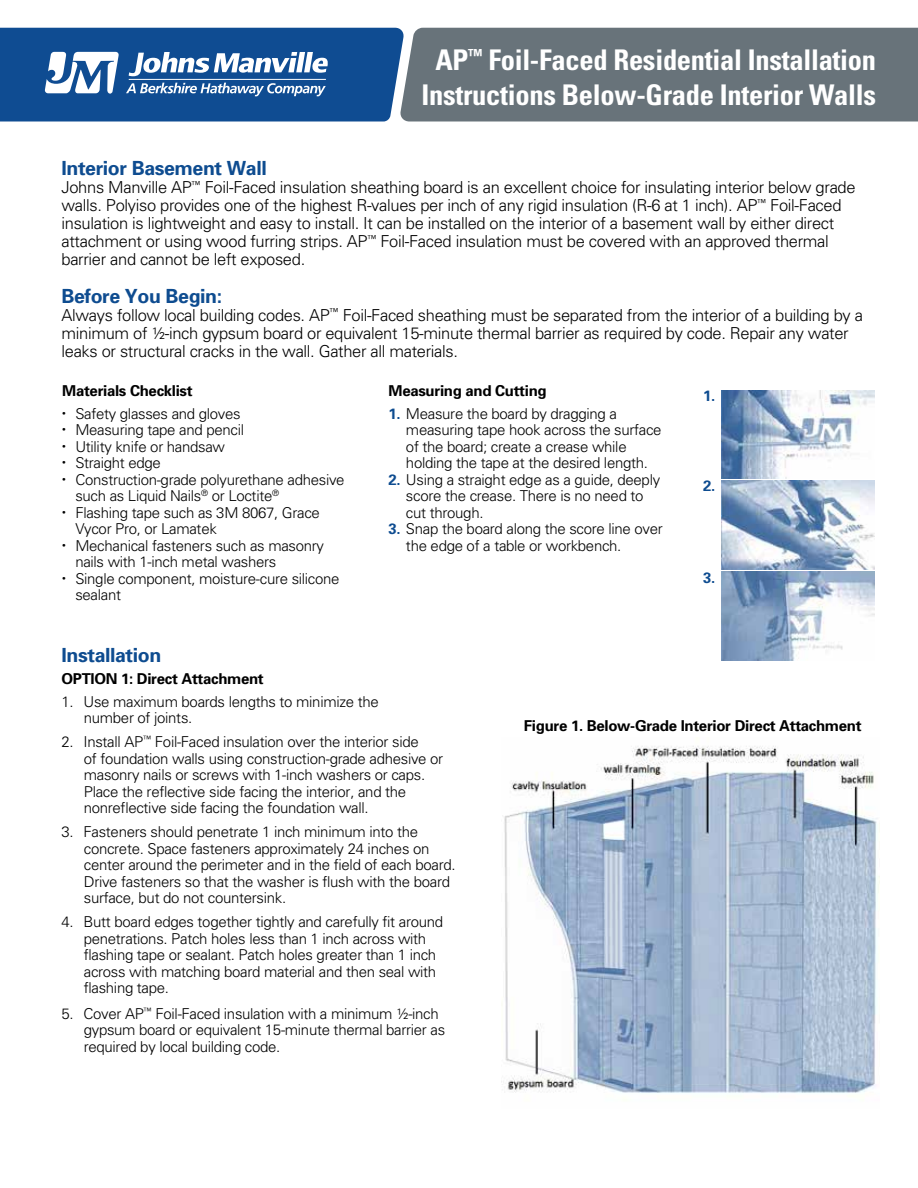
<style>
.page{position:relative;width:918px;height:1188px;background:#fff}
.page>*{position:absolute;margin:0;border:0;box-sizing:border-box;transform-origin:0 0}
.t1{font:700 condensed 28.5px/34.2px "Univers";letter-spacing:-.01em;color:#fff;text-align:center}
.t2{font:700 19.5px "Univers";letter-spacing:-.02em;color:#0e4c90}
.t3{font:300 16.5px/18px "Univers";letter-spacing:-.02em;color:#000}
.t4{font:300 15px/16.5px "Univers";letter-spacing:-.02em;color:#000}
.t5{font:700 15px "Univers";letter-spacing:-.02em;color:#000}
.t6{font:700 15px "Univers";color:#0e4c90}
.s1{font-weight:700;color:#0e4c90}
</style>
<div class="page">
<img style="left:502px;top:746px;width:378px;height:347px">
<div style="left:404px;top:28px;width:514px;height:94px;background:#68737a"></div>
<svg style="left:0;top:28px;width:404px;height:94px;background:#3165a1"></svg>
<hr style="left:129px;top:79px;width:197px;height:1px;background:#fff">
<img style="left:722px;top:390px;width:153px;height:89px">
<img style="left:722px;top:481px;width:153px;height:88px">
<img style="left:722px;top:572px;width:153px;height:88px">
<h1 class="t1" style="left:421px;top:43px;width:456px">AP<sup>™</sup> Foil-Faced Residential Installation<br>Instructions Below-Grade Interior Walls</h1>
<h2 class="t2" style="left:62px;top:156px;width:207px">Interior Basement Wall</h2>
<p class="t3" style="left:62px;top:178px;width:796px">Johns Manville AP<sup>™</sup> Foil-Faced insulation sheathing board is an excellent choice for insulating interior below grade walls. Polyiso provides one of the highest R-values per inch of any rigid insulation (R-6 at 1 inch). AP<sup>™</sup> Foil-Faced insulation is lightweight and easy to install. It can be installed on the interior of a basement wall by either direct attachment or using wood furring strips. AP<sup>™</sup> Foil-Faced insulation must be covered with an approved thermal barrier and cannot be left exposed.</p>
<h2 class="t2" style="left:62px;top:284px;width:162px">Before You Begin:</h2>
<p class="t3" style="left:62px;top:306px;width:803px">Always follow local building codes. AP<sup>™</sup> Foil-Faced sheathing must be separated from the interior of a building by a minimum of ½-inch gypsum board or equivalent 15-minute thermal barrier as required by code. Repair any water leaks or structural cracks in the wall. Gather all materials.</p>
<p class="t5" style="left:62px;top:382px;width:132px">Materials Checklist</p>
<p class="t4" style="left:62px;top:405px;width:180px"><sup>•</sup> Safety glasses and gloves</p>
<p class="t4" style="left:62px;top:422px;width:183px"><sup>•</sup> Measuring tape and pencil</p>
<p class="t4" style="left:62px;top:438px;width:164px"><sup>•</sup> Utility knife or handsaw</p>
<p class="t4" style="left:62px;top:455px;width:100px"><sup>•</sup> Straight edge</p>
<p class="t4" style="left:75px;top:471px;width:271px;text-indent:-13px"><sup>•</sup> Construction-grade polyurethane adhesive such as Liquid Nails<sup>®</sup> or Loctite<sup>®</sup></p>
<p class="t4" style="left:75px;top:504px;width:246px;text-indent:-13px"><sup>•</sup> Flashing tape such as 3M 8067, Grace<br>Vycor Pro, or Lamatek</p>
<p class="t4" style="left:75px;top:537px;width:250px;text-indent:-13px"><sup>•</sup> Mechanical fasteners such as masonry nails with 1-inch metal washers</p>
<p class="t4" style="left:75px;top:570px;width:266px;text-indent:-13px"><sup>•</sup> Single component, moisture-cure silicone sealant</p>
<p class="t5" style="left:389px;top:382px;width:160px">Measuring and Cutting</p>
<p class="t4" style="left:406px;top:405px;width:257px;text-indent:-17px"><span class="s1">1.</span> Measure the board by dragging a measuring tape hook across the surface of the board; create a crease while holding the tape at the desired length.</p>
<p class="t4" style="left:406px;top:471px;width:256px;text-indent:-17px"><span class="s1">2.</span> Using a straight edge as a guide, deeply score the crease. There is no need to cut through.</p>
<p class="t4" style="left:406px;top:521px;width:258px;text-indent:-17px"><span class="s1">3.</span> Snap the board along the score line over the edge of a table or workbench.</p>
<p class="t6" style="left:703px;top:386px;width:14px">1.</p>
<p class="t6" style="left:703px;top:477px;width:14px">2.</p>
<p class="t6" style="left:703px;top:568px;width:14px">3.</p>
<h2 class="t2" style="left:62px;top:643px;width:101px">Installation</h2>
<p class="t5" style="left:62px;top:670px;width:204px">OPTION 1: Direct Attachment</p>
<p class="t4" style="left:84px;top:693px;width:296px;text-indent:-22px">1. Use maximum boards lengths to minimize the number of joints.</p>
<p class="t4" style="left:84px;top:734px;width:361px;text-indent:-22px">2. Install AP<sup>™</sup> Foil-Faced insulation over the interior side<br>of foundation walls using construction-grade adhesive or masonry nails or screws with 1-inch washers or caps.<br>Place the reflective side facing the interior, and the nonreflective side facing the foundation wall.</p>
<p class="t4" style="left:84px;top:824px;width:373px;text-indent:-22px">3. Fasteners should penetrate 1 inch minimum into the concrete. Space fasteners approximately 24 inches on center around the perimeter and in the field of each board.<br>Drive fasteners so that the washer is flush with the board surface, but do not countersink.</p>
<p class="t4" style="left:84px;top:914px;width:361px;text-indent:-22px">4. Butt board edges together tightly and carefully fit around penetrations. Patch holes less than 1 inch across with flashing tape or sealant. Patch holes greater than 1 inch across with matching board material and then seal with flashing tape.</p>
<p class="t4" style="left:84px;top:1005px;width:363px;text-indent:-22px">5. Cover AP<sup>™</sup> Foil-Faced insulation with a minimum ½-inch gypsum board or equivalent 15-minute thermal barrier as required by local building code.</p>
<p class="t5" style="left:524px;top:717px;width:339px">Figure 1. Below-Grade Interior Direct Attachment</p>
</div>
